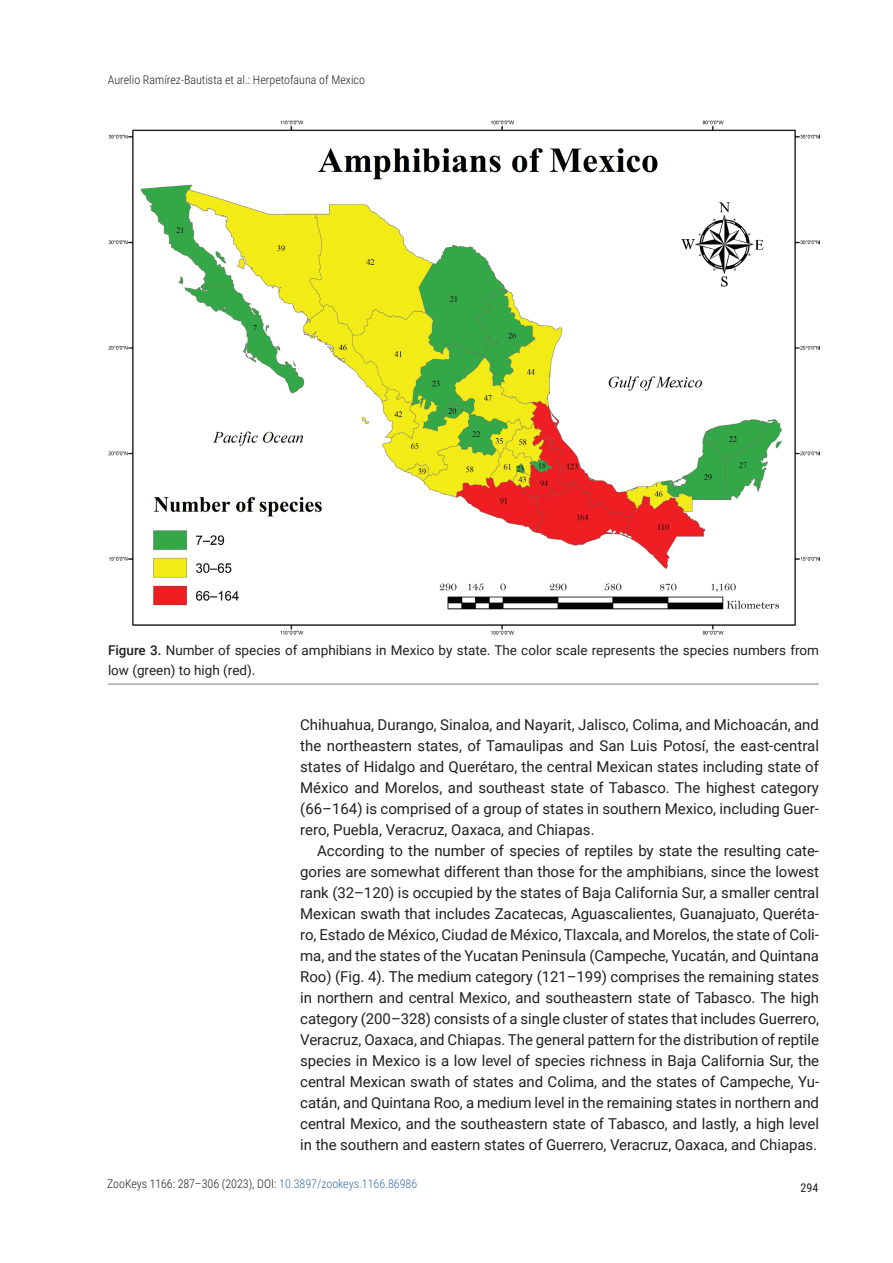
<style>
.page{position:relative;width:893px;height:1263px;background:#fff}
.page>*{position:absolute;margin:0;border:0;box-sizing:border-box;transform-origin:0 0}
.t1{font:15px/21px "Roboto";letter-spacing:-.005em;color:#231f20;text-align:justify}
.t2{font:13.5px/19.8px "Roboto";color:#231f20}
.t3{font:300 12px "Roboto Condensed";color:#231f20}
.t4{font:12px "Roboto Condensed";color:#231f20}
.s1{font-weight:500}
.s2{color:#376ba5}
</style>
<div class="page">
<hr style="left:108px;top:683px;width:711px;height:2px;background:#a8a9ad">
<img style="left:108px;top:121px;width:711px;height:513px">
<p class="t3" style="left:108px;top:71px;width:258px">Aurelio Ramírez-Bautista et al.: Herpetofauna of Mexico</p>
<p class="t2" style="left:108px;top:640px;width:712px"><span class="s1">Figure 3.</span> Number of species of amphibians in Mexico by state. The color scale represents the species numbers from low (green) to high (red).</p>
<p class="t1" style="left:300px;top:713px;width:520px">Chihuahua, Durango, Sinaloa, and Nayarit, Jalisco, Colima, and Michoacán, and the northeastern states, of Tamaulipas and San Luis Potosí, the east-central states of Hidalgo and Querétaro, the central Mexican states including state of México and Morelos, and southeast state of Tabasco. The highest category (66–164) is comprised of a group of states in southern Mexico, including Guer&shy;rero, Puebla, Veracruz, Oaxaca, and Chiapas.</p>
<p class="t1" style="left:300px;top:839px;width:520px;text-indent:17px">According to the number of species of reptiles by state the resulting cate&shy;gories are somewhat different than those for the amphibians, since the lowest rank (32–120) is occupied by the states of Baja California Sur, a smaller central Mexican swath that includes Zacatecas, Aguascalientes, Guanajuato, Queréta&shy;ro, Estado de México, Ciudad de México, Tlaxcala, and Morelos, the state of Coli&shy;ma, and the states of the Yucatan Peninsula (Campeche, Yucatán, and Quintana Roo) (Fig. 4). The medium category (121–199) comprises the remaining states in northern and central Mexico, and southeastern state of Tabasco. The high category (200–328) consists of a single cluster of states that includes Guerrero, Veracruz, Oaxaca, and Chiapas. The general pattern for the distribution of reptile species in Mexico is a low level of species richness in Baja California Sur, the central Mexican swath of states and Colima, and the states of Campeche, Yu&shy;catán, and Quintana Roo, a medium level in the remaining states in northern and central Mexico, and the southeastern state of Tabasco, and lastly, a high level in the southern and eastern states of Guerrero, Veracruz, Oaxaca, and Chiapas.</p>
<p class="t3" style="left:107px;top:1175px;width:312px">ZooKeys 1166: 287–306 (2023), DOI: <span class="s2">10.3897/zookeys.1166.86986</span></p>
<p class="t4" style="left:801px;top:1179px;width:19px">294</p>
</div>
